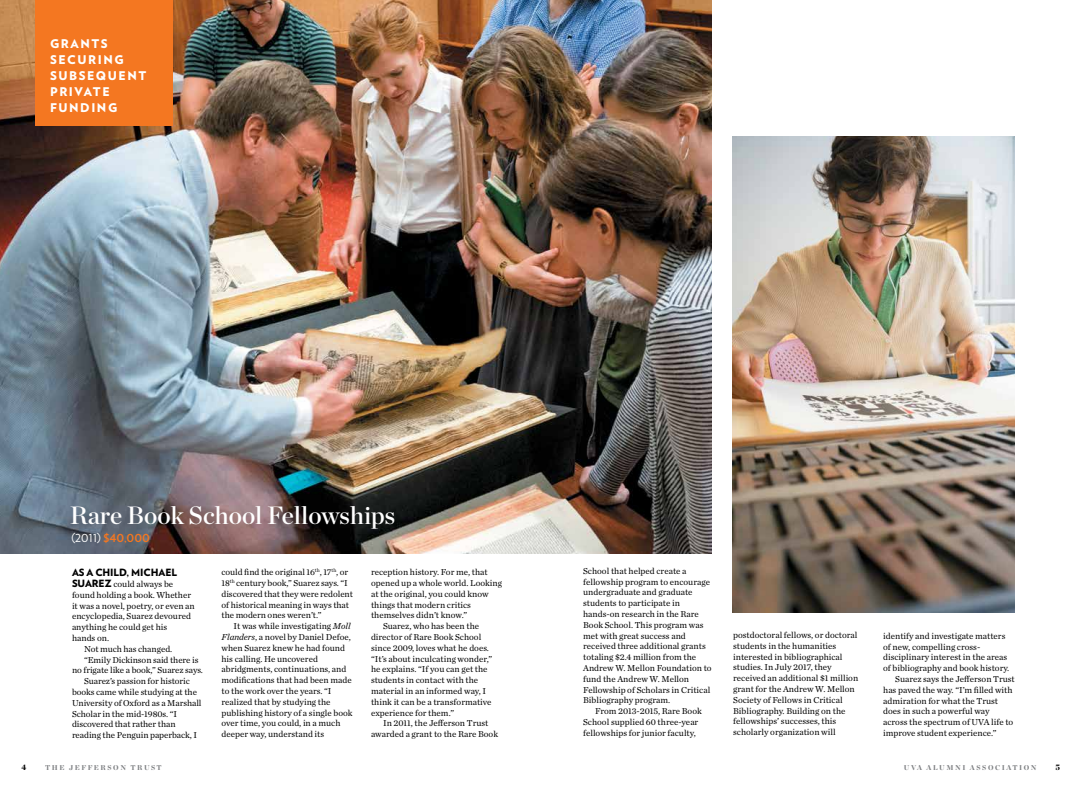
<style>
.page{position:relative;width:1080px;height:792px;background:#fff}
.page>*{position:absolute;margin:0;border:0;box-sizing:border-box;transform-origin:0 0}
.t1{font:25px "Chronicle Display Semi";color:#fff}
.t2{font:900 12px/16px "Verlag";letter-spacing:.13em;color:#fff}
.t3{font:700 11px "Verlag";color:#f47721}
.t4{font:900 10px "Verlag";letter-spacing:-.005em;color:#000}
.t5{font:9px/10.8px "Chronicle Text G1";color:#000}
.t6{font:900 8px "Chronicle Display";color:#000}
.t7{font:900 7px "Chronicle Display";letter-spacing:.22em;color:#7c7e81}
.s1{font-weight:400;color:#fff}
.s2{font-family:"Verlag";font-weight:900;font-size:10px}
.s3{font-style:italic}
</style>
<div class="page">
<img style="left:0;top:0;width:711px;height:554px">
<div style="left:35px;top:0;width:137px;height:125px;background:#f47721"></div>
<img style="left:732px;top:136px;width:282px;height:477px">
<h2 class="t2" style="left:50px;top:35px;width:98px">GRANTS<br>SECURING<br>SUBSEQUENT<br>PRIVATE<br>FUNDING</h2>
<h1 class="t1" style="left:70px;top:496px;width:327px">Rare Book School Fellowships</h1>
<p class="t3" style="left:71px;top:529px;width:80px"><span class="s1">(2011)</span> $40,000</p>
<p class="t4" style="left:72px;top:564px;width:107px">AS A CHILD, MICHAEL</p>
<p class="t5" style="left:72px;top:578px;width:103px"><span class="s2">SUAREZ</span> could always be</p>
<p class="t5" style="left:72px;top:589px;width:121px">found holding a book. Whether</p>
<p class="t5" style="left:72px;top:600px;width:124px">it was a novel, poetry, or even an</p>
<p class="t5" style="left:72px;top:611px;width:120px">encyclopedia, Suarez devoured</p>
<p class="t5" style="left:72px;top:621px;width:97px">anything he could get his</p>
<p class="t5" style="left:72px;top:632px;width:39px">hands on.</p>
<p class="t5" style="left:84px;top:643px;width:90px">Not much has changed.</p>
<p class="t5" style="left:84px;top:654px;width:116px">“Emily Dickinson said there is</p>
<p class="t5" style="left:72px;top:665px;width:133px">no frigate like a book,” Suarez says.</p>
<p class="t5" style="left:84px;top:675px;width:107px">Suarez’s passion for historic</p>
<p class="t5" style="left:72px;top:686px;width:127px">books came while studying at the</p>
<p class="t5" style="left:72px;top:697px;width:131px">University of Oxford as a Marshall</p>
<p class="t5" style="left:72px;top:708px;width:107px">Scholar in the mid-1980s. “I</p>
<p class="t5" style="left:72px;top:719px;width:105px">discovered that rather than</p>
<p class="t5" style="left:72px;top:729px;width:127px">reading the Penguin paperback, I</p>
<p class="t5" style="left:222px;top:566px;width:133px">could find the original 16<sup>th</sup>, 17<sup>th</sup>, or 18<sup>th</sup> century book,” Suarez says. “I discovered that they were redolent of historical meaning in ways that the modern ones weren’t.”</p>
<p class="t5" style="left:222px;top:620px;width:133px;text-indent:12px">It was while investigating <span class="s3">Moll<br>Flanders</span>, a novel by Daniel Defoe, when Suarez knew he had found his calling. He uncovered abridgments, continuations, and modifications that had been made to the work over the years. “I realized that by studying the publishing history of a single book over time, you could, in a much deeper way, understand its</p>
<p class="t5" style="left:371px;top:566px;width:118px">reception history. For me, that</p>
<p class="t5" style="left:371px;top:577px;width:133px">opened up a whole world. Looking</p>
<p class="t5" style="left:371px;top:588px;width:119px">at the original, you could know</p>
<p class="t5" style="left:371px;top:599px;width:102px">things that modern critics</p>
<p class="t5" style="left:371px;top:610px;width:98px">themselves didn’t know.”</p>
<p class="t5" style="left:383px;top:620px;width:98px">Suarez, who has been the</p>
<p class="t5" style="left:371px;top:631px;width:112px">director of Rare Book School</p>
<p class="t5" style="left:371px;top:642px;width:120px">since 2009, loves what he does.</p>
<p class="t5" style="left:371px;top:653px;width:123px">“It’s about inculcating wonder,”</p>
<p class="t5" style="left:371px;top:664px;width:118px">he explains. “If you can get the</p>
<p class="t5" style="left:371px;top:674px;width:109px">students in contact with the</p>
<p class="t5" style="left:371px;top:685px;width:117px">material in an informed way, I</p>
<p class="t5" style="left:371px;top:696px;width:122px">think it can be a transformative</p>
<p class="t5" style="left:371px;top:707px;width:85px">experience for them.”</p>
<p class="t5" style="left:383px;top:718px;width:107px">In 2011, the Jefferson Trust</p>
<p class="t5" style="left:371px;top:728px;width:129px">awarded a grant to the Rare Book</p>
<p class="t5" style="left:583px;top:565px;width:130px">School that helped create a fellowship program to encourage undergraduate and graduate students to participate in hands-on research in the Rare<br>Book School. This program was met with great success and received three additional grants totaling $2.4 million from the<br>Andrew W. Mellon Foundation to fund the Andrew W. Mellon<br>Fellowship of Scholars in Critical<br>Bibliography program.</p>
<p class="t5" style="left:583px;top:705px;width:120px;text-indent:12px">From 2013-2015, Rare Book<br>School supplied 60 three-year fellowships for junior faculty,</p>
<p class="t5" style="left:733px;top:629px;width:127px">postdoctoral fellows, or doctoral students in the humanities interested in bibliographical studies. In July 2017, they received an additional $1 million grant for the Andrew W. Mellon<br>Society of Fellows in Critical<br>Bibliography. Building on the fellowships’ successes, this scholarly organization will</p>
<p class="t5" style="left:883px;top:630px;width:124px">identify and investigate matters</p>
<p class="t5" style="left:883px;top:641px;width:99px">of new, compelling cross-</p>
<p class="t5" style="left:883px;top:652px;width:126px">disciplinary interest in the areas</p>
<p class="t5" style="left:883px;top:662px;width:128px">of bibliography and book history.</p>
<p class="t5" style="left:895px;top:673px;width:121px">Suarez says the Jefferson Trust</p>
<p class="t5" style="left:883px;top:684px;width:131px">has paved the way. “I’m filled with</p>
<p class="t5" style="left:883px;top:695px;width:116px">admiration for what the Trust</p>
<p class="t5" style="left:883px;top:706px;width:108px">does in such a powerful way</p>
<p class="t5" style="left:883px;top:716px;width:132px">across the spectrum of UVA life to</p>
<p class="t5" style="left:883px;top:727px;width:115px">improve student experience.”</p>
<p class="t6" style="left:21px;top:760px;width:6px">4</p>
<p class="t7" style="left:45px;top:761px;width:118px">THE JEFFERSON TRUST</p>
<p class="t7" style="left:904px;top:761px;width:134px">UVA ALUMNI ASSOCIATION</p>
<p class="t6" style="left:1056px;top:760px;width:6px">5</p>
</div>
